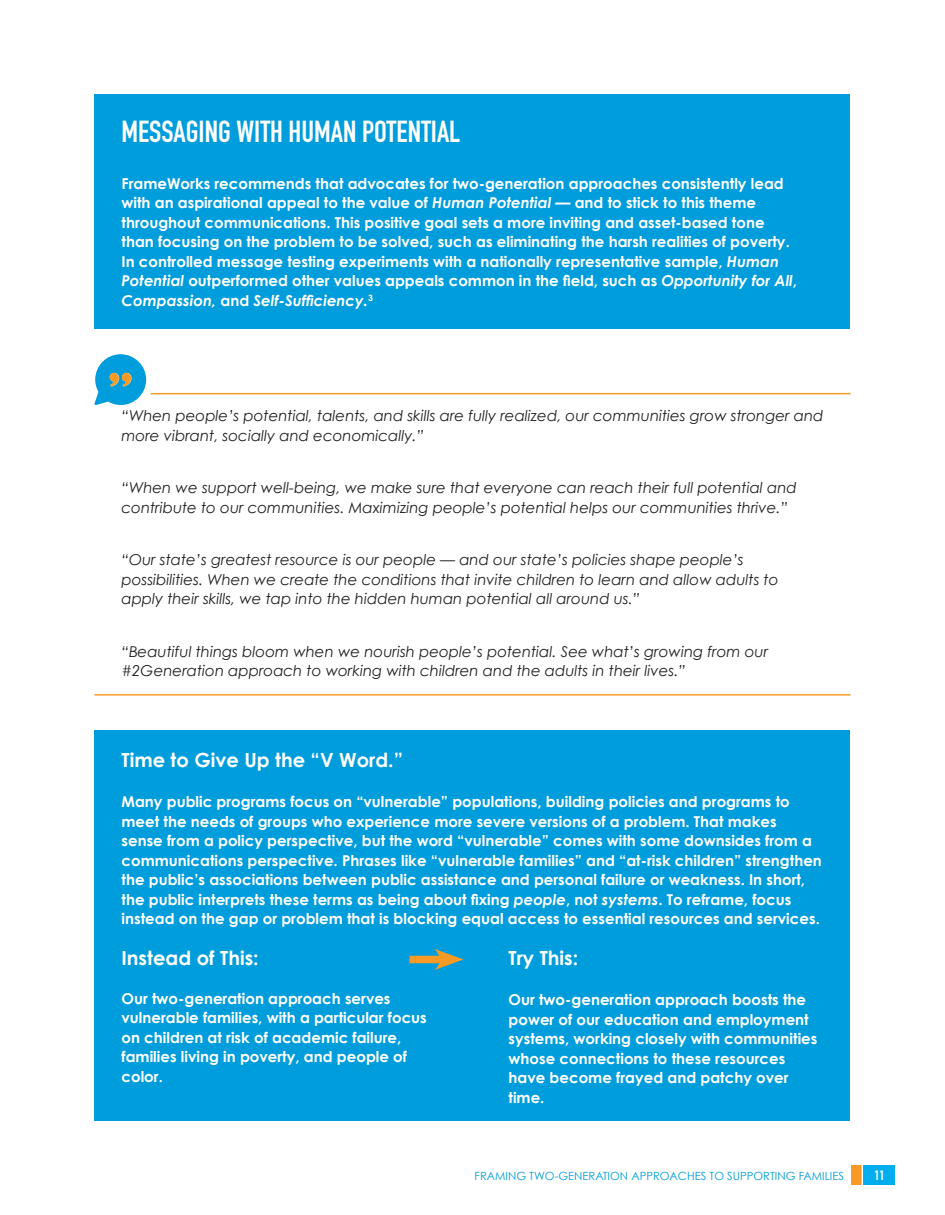
<style>
.page{position:relative;width:945px;height:1215px;background:#fff}
.page>*{position:absolute;margin:0;border:0;box-sizing:border-box;transform-origin:0 0}
.t1{font:30px "DIN Engschrift";color:#fff}
.text_box_-_9_11_blac{font:700 19.5px "Century Gothic";color:#fff}
.text_box_-_9_11_blac-2{font:700 15px/19.5px "Century Gothic";color:#fff}
.text_box_-_9_11_blac-3{font:italic 15px/19.5px "Century Gothic";color:#231f20}
.t2{font:13.5px "DIN Engschrift";color:#fff}
.t3{font:11.25px "Century Gothic";color:#009ddc}
.s1{font-style:italic}
</style>
<div class="page">
<div style="left:851px;top:1165px;width:21px;height:20px;background:#f79b26"></div>
<div style="left:862px;top:1165px;width:33px;height:20px;background:#00aeef"></div>
<svg style="left:862px;top:1165px;width:1px;height:20px"></svg>
<div style="left:94px;top:731px;width:756px;height:390px;background:#009ddc"></div>
<div style="left:410px;top:956px;width:37px;height:7px;background:#f79b26"></div>
<svg style="left:434px;top:949px;width:30px;height:21px"></svg>
<div style="left:94px;top:94px;width:756px;height:235px;background:#009ddc"></div>
<svg style="left:94px;top:354px;width:52px;height:51px"></svg>
<hr style="left:151px;top:393px;width:699px;height:1px;background:#f79b26">
<hr style="left:94px;top:694px;width:756px;height:2px;background:#f79b26">
<p class="t1" style="left:122px;top:113px;width:340px">MESSAGING WITH HUMAN POTENTIAL</p>
<p class="text_box_-_9_11_blac-2" style="left:122px;top:173px;width:677px">FrameWorks recommends that advocates for two-generation approaches consistently lead with an aspirational appeal to the value of <span class="s1">Human Potential</span> — and to stick to this theme throughout communications. This positive goal sets a more inviting and asset-based tone than focusing on the problem to be solved, such as eliminating the harsh realities of poverty.<br>In controlled message testing experiments with a nationally representative sample, <span class="s1">Human Potential</span> outperformed other values appeals common in the field, such as <span class="s1">Opportunity for All</span>, <span class="s1">Compassion,</span> and <span class="s1">Self-Sufficiency.</span><sup>3</sup></p>
<p class="text_box_-_9_11_blac-3" style="left:121px;top:406px;width:703px">“When people’s potential, talents, and skills are fully realized, our communities grow stronger and more vibrant, socially and economically.”</p>
<p class="text_box_-_9_11_blac-3" style="left:121px;top:478px;width:677px">“When we support well-being, we make sure that everyone can reach their full potential and contribute to our communities. Maximizing people’s potential helps our communities thrive.”</p>
<p class="text_box_-_9_11_blac-3" style="left:121px;top:550px;width:659px">“Our state’s greatest resource is our people — and our state’s policies shape people’s possibilities. When we create the conditions that invite children to learn and allow adults to apply their skills, we tap into the hidden human potential all around us.”</p>
<p class="text_box_-_9_11_blac-3" style="left:121px;top:641px;width:648px">“Beautiful things bloom when we nourish people’s potential. See what’s growing from our #2Generation approach to working with children and the adults in their lives.”</p>
<p class="text_box_-_9_11_blac" style="left:122px;top:747px;width:283px">Time to Give Up the “V Word.”</p>
<p class="text_box_-_9_11_blac-2" style="left:122px;top:792px;width:702px">Many public programs focus on “vulnerable” populations, building policies and programs to meet the needs of groups who experience more severe versions of a problem. That makes<br>sense from a policy perspective, but the word “vulnerable” comes with some downsides from a communications perspective. Phrases like “vulnerable families” and “at-risk children” strengthen the public’s associations between public assistance and personal failure or weakness. In short, the public interprets these terms as being about fixing <span class="s1">people</span>, not <span class="s1">systems</span>. To reframe, focus instead on the gap or problem that is blocking equal access to essential resources and services.</p>
<p class="text_box_-_9_11_blac" style="left:122px;top:945px;width:139px">Instead of This:</p>
<p class="text_box_-_9_11_blac-2" style="left:122px;top:988px;width:307px">Our two-generation approach serves vulnerable families, with a particular focus on children at risk of academic failure, families living in poverty, and people of color.</p>
<p class="text_box_-_9_11_blac" style="left:508px;top:945px;width:71px">Try This:</p>
<p class="text_box_-_9_11_blac-2" style="left:508px;top:990px;width:310px">Our two-generation approach boosts the power of our education and employment systems, working closely with communities whose connections to these resources have become frayed and patchy over time.</p>
<p class="t3" style="left:475px;top:1169px;width:371px">FRAMING TWO-GENERATION APPROACHES TO SUPPORTING FAMILIES</p>
<p class="t2" style="left:874px;top:1168px;width:12px">11</p>
</div>
